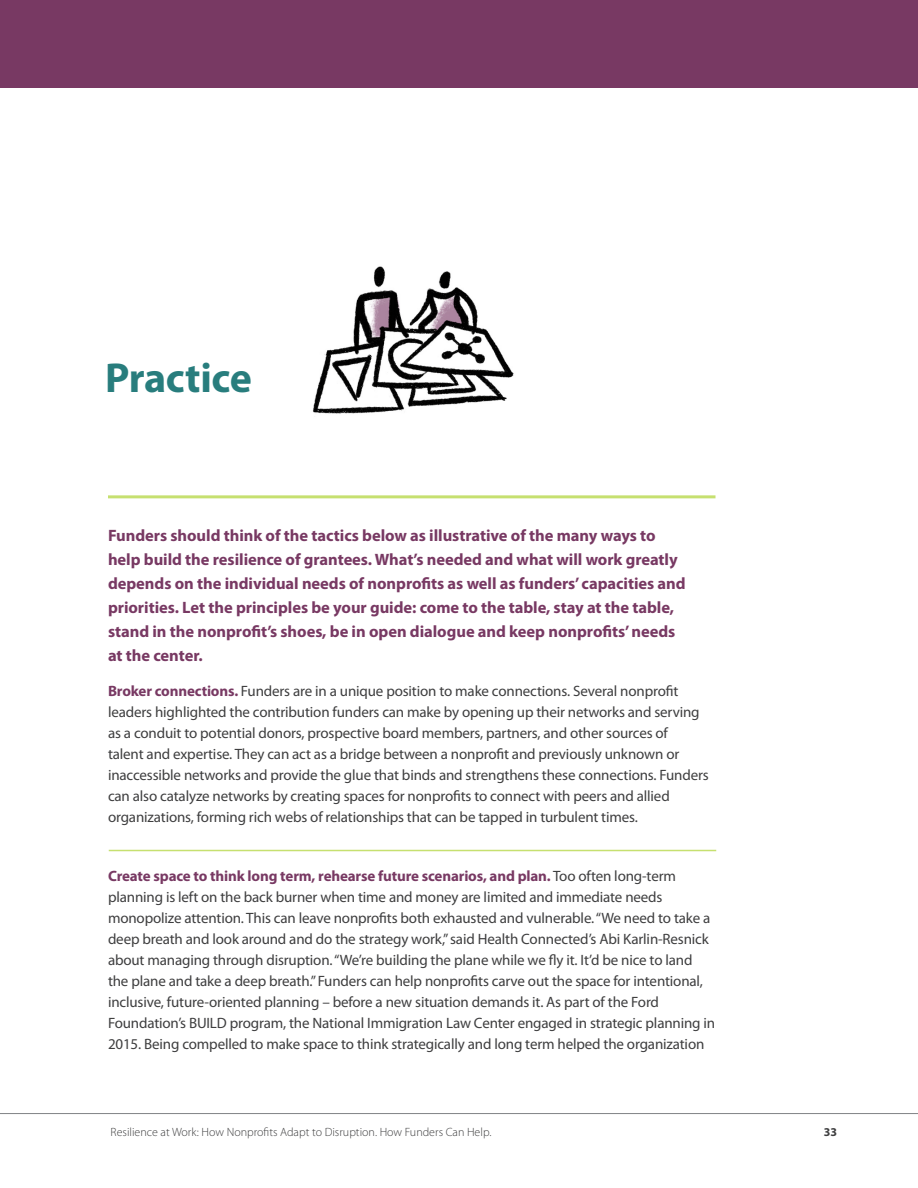
<style>
.page{position:relative;width:918px;height:1188px;background:#fff}
.page>*{position:absolute;margin:0;border:0;box-sizing:border-box;transform-origin:0 0}
.t1{font:700 42px "Myriad Pro";letter-spacing:-.01em;color:#287d7d}
.intro_body_copy{font:700 16.5px/24px "Myriad Pro";letter-spacing:-.005em;color:#783963}
.body_copy{font:15px/21px "Myriad Pro";letter-spacing:-.01em;color:#3e3e3f}
.t2{font:300 12px "Myriad Pro";color:#3e3e3f}
.t3{font:700 12px "Myriad Pro";color:#3e3e3f}
.s1{font-weight:700;color:#783963}
</style>
<div class="page">
<hr style="left:0;top:1113px;width:918px;height:1px;background:#808285">
<div style="left:0;top:0;width:918px;height:88px;background:#783963"></div>
<hr style="left:108px;top:495px;width:608px;height:3px;background:#c6e070">
<hr style="left:109px;top:850px;width:607px;height:1px;background:#c6e070">
<img style="left:312px;top:266px;width:202px;height:148px">
<h3 class="t1" style="left:105px;top:350px;width:149px">Practice</h3>
<p class="intro_body_copy" style="left:108px;top:523px;width:579px">Funders should think of the tactics below as illustrative of the many ways to help build the resilience of grantees. What’s needed and what will work greatly depends on the individual needs of nonprofits as well as funders’ capacities and priorities. Let the principles be your guide: come to the table, stay at the table, stand in the nonprofit’s shoes, be in open dialogue and keep nonprofits’ needs at the center.</p>
<p class="body_copy" style="left:108px;top:680px;width:602px"><span class="s1">Broker connections.</span> Funders are in a unique position to make connections. Several nonprofit leaders highlighted the contribution funders can make by opening up their networks and serving as a conduit to potential donors, prospective board members, partners, and other sources of<br>talent and expertise. They can act as a bridge between a nonprofit and previously unknown or inaccessible networks and provide the glue that binds and strengthens these connections. Funders can also catalyze networks by creating spaces for nonprofits to connect with peers and allied organizations, forming rich webs of relationships that can be tapped in turbulent times.</p>
<p class="body_copy" style="left:108px;top:865px;width:609px"><span class="s1">Create space to think long term, rehearse future scenarios, and plan.</span> Too often long-term planning is left on the back burner when time and money are limited and immediate needs monopolize attention. This can leave nonprofits both exhausted and vulnerable. “We need to take a deep breath and look around and do the strategy work,” said Health Connected’s Abi Karlin-Resnick about managing through disruption. “We’re building the plane while we fly it. It’d be nice to land the plane and take a deep breath.” Funders can help nonprofits carve out the space for intentional, inclusive, future-oriented planning – before a new situation demands it. As part of the Ford Foundation’s BUILD program, the National Immigration Law Center engaged in strategic planning in 2015. Being compelled to make space to think strategically and long term helped the organization</p>
<p class="t2" style="left:111px;top:1125px;width:382px">Resilience at Work: How Nonprofits Adapt to Disruption. How Funders Can Help.</p>
<p class="t3" style="left:824px;top:1124px;width:15px">33</p>
</div>
